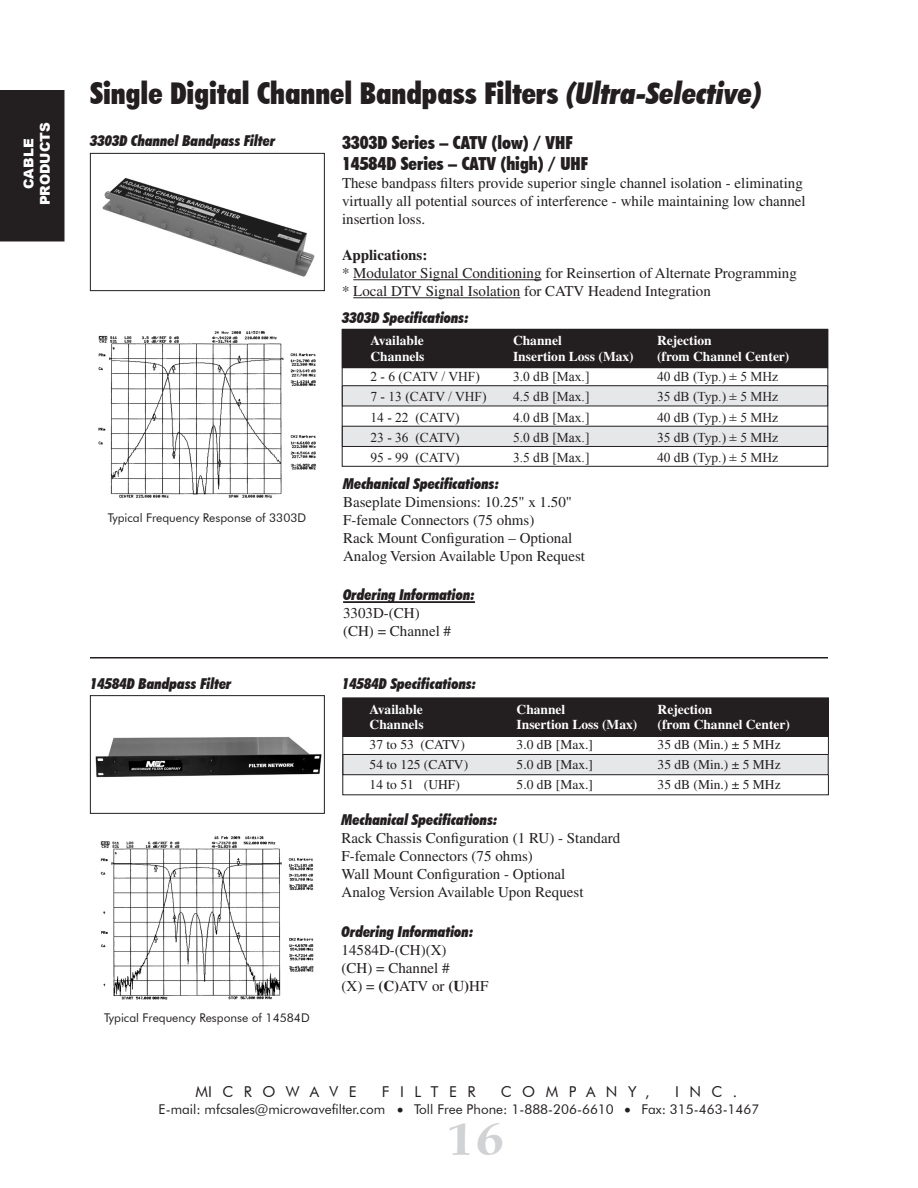
<style>
.page{position:relative;width:918px;height:1188px;background:#fff}
.page>*{position:absolute;margin:0;border:0;box-sizing:border-box;transform-origin:0 0}
.t1{font:700 48px "Carmina BT";color:#d1d2d4}
.t2{font:900 condensed 30px "Futura BT";color:#231f20}
.t3{font:900 condensed 18px/21.6px "Futura BT";color:#231f20}
.t4{font:15px/18px "Times";color:#231f20}
.t5{font:italic 900 condensed 15px "Futura BT";color:#231f20}
.t6{font:15px "Futura BT";letter-spacing:.7em;color:#231f20}
.t7{font:700 15px "Times";color:#231f20}
.t8{font:13.5px "Times New Roman";color:#231f20}
.t9{font:700 13.5px "Times";color:#fff}
.t10{font:13.5px "Times";color:#231f20}
.t11{font:13.5px "Futura BT";color:#231f20}
.t12{font:900 13.5px/16.2px "Arial";color:#fff;text-align:center}
.t13{font:12px "Futura BT";color:#231f20}
.s1{font-style:italic}
.s2{font-weight:700}
</style>
<div class="page">
<img style="left:95px;top:737px;width:227px;height:41px">
<div style="left:342px;top:386px;width:486px;height:20px;background:#e6e7e9"></div>
<div style="left:342px;top:385px;width:486px;height:21px;border:1px solid #231f20"></div>
<div style="left:342px;top:426px;width:486px;height:20px;background:#e6e7e9"></div>
<div style="left:342px;top:426px;width:486px;height:21px;border:1px solid #231f20"></div>
<div style="left:342px;top:329px;width:486px;height:39px;background:#231f20"></div>
<img style="left:102px;top:178px;width:213px;height:99px">
<hr style="left:353px;top:279px;width:189px;height:1px;background:#231f20">
<hr style="left:353px;top:297px;width:167px;height:1px;background:#231f20">
<hr style="left:343px;top:601px;width:132px;height:2px;background:#231f20">
<hr style="left:90px;top:657px;width:738px;height:1px;background:#231f20">
<div style="left:90px;top:153px;width:235px;height:138px;border:1px solid #231f20"></div>
<div style="left:343px;top:754px;width:485px;height:21px;background:#e6e7e9"></div>
<div style="left:343px;top:754px;width:486px;height:21px;border:1px solid #231f20"></div>
<div style="left:343px;top:698px;width:485px;height:38px;background:#231f20"></div>
<div style="left:343px;top:698px;width:486px;height:39px;border:1px solid #231f20"></div>
<div style="left:90px;top:695px;width:235px;height:119px;border:1px solid #231f20"></div>
<div style="left:0;top:90px;width:64px;height:152px;background:#231f20"></div>
<img style="left:100px;top:836px;width:214px;height:164px">
<img style="left:98px;top:331px;width:218px;height:167px">
<p class="t12" style="left:20px;top:205px;width:85px;rotate:-90deg">CABLE<br>PRODUCTS</p>
<h2 class="t2" style="left:90px;top:75px;width:674px">Single Digital Channel Bandpass Filters <span class="s1">(Ultra-Selective)</span></h2>
<p class="t5" style="left:90px;top:132px;width:187px">3303D Channel Bandpass Filter</p>
<p class="t3" style="left:342px;top:131px;width:248px">3303D Series – CATV (low) / VHF<br>14584D Series – CATV (high) / UHF</p>
<p class="t4" style="left:342px;top:174px;width:465px">These bandpass filters provide superior single channel isolation - eliminating virtually all potential sources of interference - while maintaining low channel insertion loss.</p>
<p class="t7" style="left:342px;top:246px;width:87px">Applications:</p>
<p class="t4" style="left:342px;top:264px;width:456px">* Modulator Signal Conditioning for Reinsertion of Alternate Programming * Local DTV Signal Isolation for CATV Headend Integration</p>
<p class="t5" style="left:342px;top:309px;width:128px">3303D Specifications:</p>
<p class="t13" style="left:108px;top:511px;width:200px">Typical Frequency Response of 3303D</p>
<p class="t9" style="left:370px;top:332px;width:55px">Available</p>
<p class="t9" style="left:513px;top:332px;width:50px">Channel</p>
<p class="t9" style="left:657px;top:332px;width:56px">Rejection</p>
<p class="t9" style="left:370px;top:348px;width:56px">Channels</p>
<p class="t9" style="left:513px;top:348px;width:122px">Insertion Loss (Max)</p>
<p class="t9" style="left:657px;top:348px;width:134px">(from Channel Center)</p>
<p class="t8" style="left:370px;top:368px;width:111px">2 - 6 (CATV / VHF)</p>
<p class="t8" style="left:513px;top:368px;width:78px">3.0 dB [Max.]</p>
<p class="t8" style="left:657px;top:368px;width:123px">40 dB (Typ.) ± 5 MHz</p>
<p class="t8" style="left:370px;top:388px;width:118px">7 - 13 (CATV / VHF)</p>
<p class="t8" style="left:513px;top:388px;width:78px">4.5 dB [Max.]</p>
<p class="t8" style="left:657px;top:388px;width:123px">35 dB (Typ.) ± 5 MHz</p>
<p class="t8" style="left:370px;top:408px;width:91px">14 - 22 (CATV)</p>
<p class="t8" style="left:513px;top:408px;width:78px">4.0 dB [Max.]</p>
<p class="t8" style="left:657px;top:408px;width:123px">40 dB (Typ.) ± 5 MHz</p>
<p class="t8" style="left:370px;top:428px;width:91px">23 - 36 (CATV)</p>
<p class="t8" style="left:513px;top:428px;width:78px">5.0 dB [Max.]</p>
<p class="t8" style="left:657px;top:428px;width:123px">35 dB (Typ.) ± 5 MHz</p>
<p class="t8" style="left:370px;top:449px;width:91px">95 - 99 (CATV)</p>
<p class="t8" style="left:513px;top:449px;width:78px">3.5 dB [Max.]</p>
<p class="t8" style="left:657px;top:449px;width:123px">40 dB (Typ.) ± 5 MHz</p>
<p class="t5" style="left:343px;top:474px;width:158px">Mechanical Specifications:</p>
<p class="t4" style="left:343px;top:493px;width:243px">Baseplate Dimensions: 10.25" x 1.50" F-female Connectors (75 ohms)<br>Rack Mount Configuration – Optional Analog Version Available Upon Request</p>
<p class="t5" style="left:343px;top:586px;width:133px">Ordering Information:</p>
<p class="t4" style="left:343px;top:604px;width:110px">3303D-(CH) (CH) = Channel #</p>
<p class="t5" style="left:90px;top:674px;width:143px">14584D Bandpass Filter</p>
<p class="t5" style="left:342px;top:675px;width:136px">14584D Specifications:</p>
<p class="t9" style="left:370px;top:701px;width:55px">Available</p>
<p class="t9" style="left:517px;top:701px;width:50px">Channel</p>
<p class="t9" style="left:658px;top:701px;width:56px">Rejection</p>
<p class="t9" style="left:370px;top:716px;width:56px">Channels</p>
<p class="t9" style="left:517px;top:716px;width:122px">Insertion Loss (Max)</p>
<p class="t9" style="left:658px;top:716px;width:134px">(from Channel Center)</p>
<p class="t10" style="left:370px;top:737px;width:97px">37 to 53 (CATV)</p>
<p class="t10" style="left:517px;top:737px;width:78px">3.0 dB [Max.]</p>
<p class="t10" style="left:658px;top:737px;width:125px">35 dB (Min.) ± 5 MHz</p>
<p class="t10" style="left:370px;top:757px;width:100px">54 to 125 (CATV)</p>
<p class="t10" style="left:517px;top:757px;width:78px">5.0 dB [Max.]</p>
<p class="t10" style="left:658px;top:757px;width:125px">35 dB (Min.) ± 5 MHz</p>
<p class="t10" style="left:370px;top:777px;width:92px">14 to 51 (UHF)</p>
<p class="t10" style="left:517px;top:777px;width:78px">5.0 dB [Max.]</p>
<p class="t10" style="left:658px;top:777px;width:125px">35 dB (Min.) ± 5 MHz</p>
<p class="t13" style="left:104px;top:1011px;width:207px">Typical Frequency Response of 14584D</p>
<p class="t5" style="left:342px;top:811px;width:158px">Mechanical Specifications:</p>
<p class="t4" style="left:342px;top:829px;width:280px">Rack Chassis Configuration (1 RU) - Standard F-female Connectors (75 ohms)<br>Wall Mount Configuration - Optional<br>Analog Version Available Upon Request</p>
<p class="t5" style="left:342px;top:923px;width:133px">Ordering Information:</p>
<p class="t4" style="left:342px;top:941px;width:148px">14584D-(CH)(X)<br>(CH) = Channel #<br>(X) = <span class="s2">(C)</span>ATV or <span class="s2">(U)</span>HF</p>
<p class="t6" style="left:196px;top:1083px;width:162px">MICROWAVE</p>
<p class="t6" style="left:382px;top:1083px;width:95px">FILTER</p>
<p class="t6" style="left:501px;top:1083px;width:150px">COMPANY,</p>
<p class="t6" style="left:675px;top:1083px;width:64px">INC.</p>
<p class="t11" style="left:158px;top:1101px;width:603px">E-mail: mfcsales@microwavefilter.com • Toll Free Phone: 1-888-206-6610 • Fax: 315-463-1467</p>
<h1 class="t1" style="left:445px;top:1111px;width:63px">16</h1>
</div>
